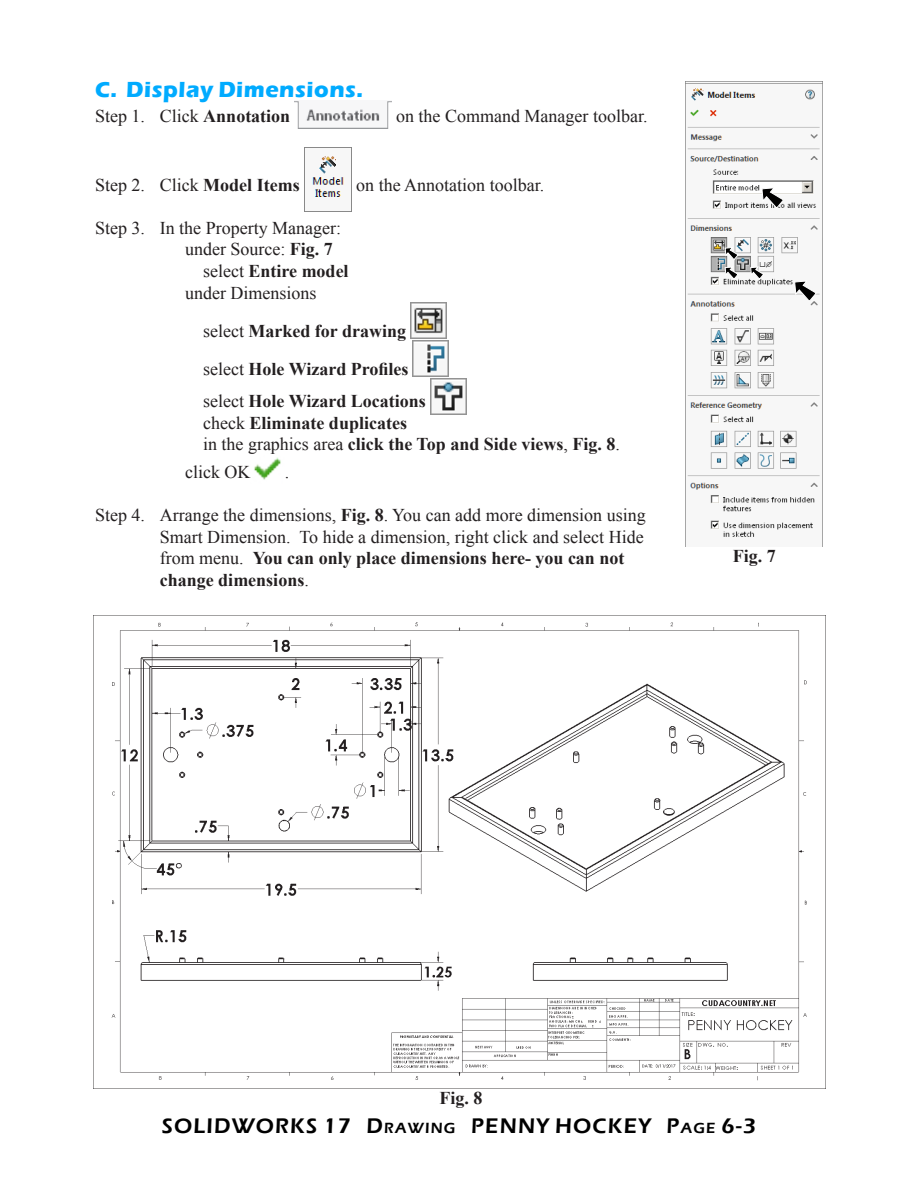
<style>
.page{position:relative;width:918px;height:1188px;background:#fff}
.page>*{position:absolute;margin:0;border:0;box-sizing:border-box;transform-origin:0 0}
.Subhead_1{font:700 22.5px "Eras ITC";letter-spacing:.025em;color:#00abff}
.t1{font:600 21.75px "Eras ITC";letter-spacing:.055em;color:#000}
.Body_text{font:18px/21.6px "Times New Roman";color:#231f20}
.Body_text-2{font:700 18px/21.6px "Times New Roman";color:#231f20}
.Fig_No{font:700 18px "Times New Roman";color:#231f20}
.s1{font-weight:700}
.s2{font-weight:400}
.s3{font-size:15.15px}
</style>
<div class="page">
<img style="left:295px;top:101px;width:97px;height:27px">
<img style="left:304px;top:147px;width:48px;height:65px">
<img style="left:411px;top:302px;width:36px;height:36px">
<img style="left:413px;top:340px;width:36px;height:36px">
<img style="left:430px;top:378px;width:36px;height:36px">
<img style="left:254px;top:457px;width:27px;height:23px">
<img style="left:94px;top:615px;width:731px;height:466px">
<img style="left:686px;top:81px;width:137px;height:466px">
<svg style="left:761px;top:187px;width:23px;height:22px"></svg>
<svg style="left:794px;top:280px;width:23px;height:22px"></svg>
<svg style="left:725px;top:267px;width:14px;height:13px"></svg>
<svg style="left:725px;top:247px;width:14px;height:13px"></svg>
<svg style="left:750px;top:267px;width:14px;height:13px"></svg>
<p class="Subhead_1" style="left:95px;top:76px;width:270px">C. Display Dimensions.</p>
<p class="Body_text" style="left:95px;top:105px;width:197px">Step 1. Click <span class="s1">Annotation</span></p>
<p class="Body_text" style="left:396px;top:105px;width:253px">on the Command Manager toolbar.</p>
<p class="Body_text" style="left:95px;top:174px;width:206px">Step 2. Click <span class="s1">Model Items</span></p>
<p class="Body_text" style="left:356px;top:174px;width:189px">on the Annotation toolbar.</p>
<p class="Body_text" style="left:95px;top:217px;width:248px">Step 3. In the Property Manager:</p>
<p class="Body_text" style="left:185px;top:238px;width:149px">under Source: <span class="s1">Fig. 7</span></p>
<p class="Body_text-2" style="left:203px;top:260px;width:147px"><span class="s2">select</span> Entire model</p>
<p class="Body_text" style="left:185px;top:282px;width:133px">under Dimensions</p>
<p class="Body_text-2" style="left:203px;top:311px;width:207px;line-height:38.1px"><span class="s2">select</span> Marked for drawing <span class="s2">select</span> Hole Wizard Profiles</p>
<p class="Body_text-2" style="left:203px;top:390px;width:418px"><span class="s2">select</span> Hole Wizard Locations<br><span class="s2">check</span> Eliminate duplicates<br><span class="s2">in the graphics area</span> click the Top and Side views<span class="s2">,</span> Fig. 8<span class="s2">.</span></p>
<p class="Body_text" style="left:185px;top:461px;width:67px">click OK</p>
<p class="Body_text" style="left:285px;top:461px;width:6px">.</p>
<p class="Body_text" style="left:160px;top:504px;width:487px;text-indent:-65px">Step 4. Arrange the dimensions, <span class="s1">Fig. 8</span>. You can add more dimension using Smart Dimension. To hide a dimension, right click and select Hide from menu. <span class="s1">You can only place dimensions here- you can not change dimensions</span>.</p>
<p class="Fig_No" style="left:733px;top:544px;width:45px">Fig. 7</p>
<p class="Fig_No" style="left:439px;top:1085px;width:45px">Fig. 8</p>
<p class="t1" style="left:162px;top:1114px;width:596px">SOLIDWORKS 17 D<span class="s3">RAWI NG</span> PENNY HOCKEY P<span class="s3">AGE</span> 6-3</p>
</div>
